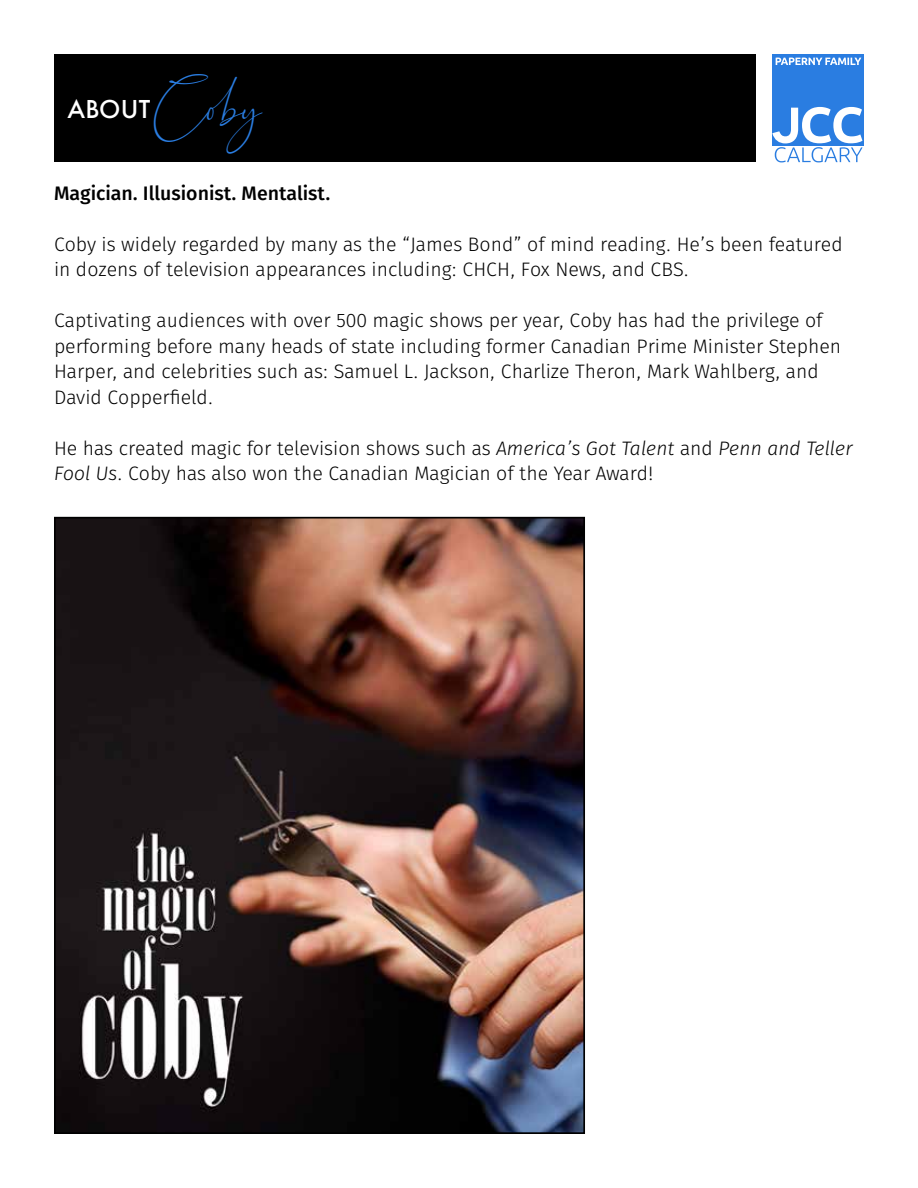
<style>
.page{position:relative;width:918px;height:1188px;background:#fff}
.page>*{position:absolute;margin:0;border:0;box-sizing:border-box;transform-origin:0 0}
.t1{font:500 27px "Futura PT";letter-spacing:.01em;color:#fff}
.t2{font:19.5px/25.5px "Fira Sans OT Light";color:#000}
.t3{font:19.5px "Fira Sans OT Medium";color:#000}
.s1{font-family:"Romantically";font-weight:400;font-style:italic;color:#2a7de1}
.s2{font-style:italic}
</style>
<div class="page">
<div style="left:54px;top:54px;width:702px;height:108px;background:#000"></div>
<div style="left:772px;top:54px;width:92px;height:92px;background:#2a7de1"></div>
<svg style="left:772px;top:107px;width:91px;height:55px"></svg>
<svg style="left:776px;top:58px;width:85px;height:7px"></svg>
<img style="left:57px;top:520px;width:525px;height:611px">
<div style="left:54px;top:517px;width:531px;height:617px;border:2px solid #000"></div>
<h1 class="t1" style="left:68px;top:93px;width:212px">ABOUT<span class="s1">Coby</span></h1>
<p class="t3" style="left:54px;top:179px;width:278px">Magician. Illusionist. Mentalist.</p>
<p class="t2" style="left:54px;top:233px;width:790px">Coby is widely regarded by many as the “James Bond” of mind reading. He’s been featured in dozens of television appearances including: CHCH, Fox News, and CBS.</p>
<p class="t2" style="left:54px;top:309px;width:789px">Captivating audiences with over 500 magic shows per year, Coby has had the privilege of performing before many heads of state including former Canadian Prime Minister Stephen Harper, and celebrities such as: Samuel L. Jackson, Charlize Theron, Mark Wahlberg, and David Copperfield.</p>
<p class="t2" style="left:54px;top:437px;width:800px">He has created magic for television shows such as <span class="s2">America’s Got Talent</span> and <span class="s2">Penn and Teller<br>Fool Us</span>. Coby has also won the Canadian Magician of the Year Award!</p>
</div>
